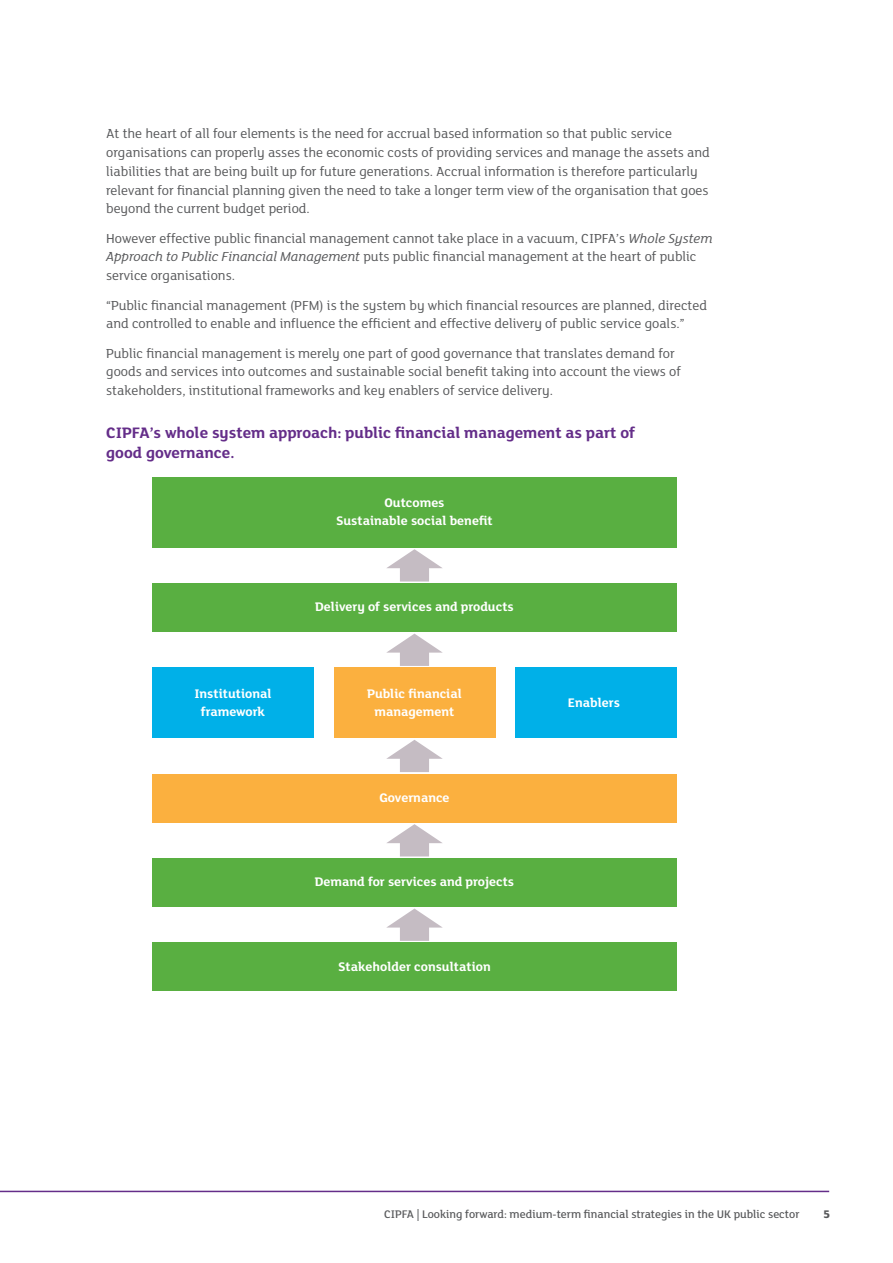
<style>
.page{position:relative;width:893px;height:1263px;background:#fff}
.page>*{position:absolute;margin:0;border:0;box-sizing:border-box;transform-origin:0 0}
.Subhead_B{font:700 16.5px/19.5px "FS Lola";color:#642d89}
.BODY_COPY{font:14.25px/18.8px "FS Lola";color:#57585a}
.t1{font:700 13.5px/17.9px "FS Lola";color:#fff;text-align:center}
.t2{font:500 12px "FS Lola";color:#57585a}
.t3{font:800 12px "FS Lola";color:#57585a}
.s1{font-style:italic}
</style>
<div class="page">
<hr style="left:0;top:1191px;width:829px;height:1px;background:#642d89">
<div style="left:152px;top:583px;width:525px;height:49px;background:#59af41"></div>
<div style="left:152px;top:774px;width:525px;height:48px;background:#fbb03f"></div>
<div style="left:152px;top:858px;width:525px;height:49px;background:#59af41"></div>
<div style="left:152px;top:943px;width:525px;height:48px;background:#59af41"></div>
<div style="left:152px;top:668px;width:162px;height:70px;background:#00b0e8"></div>
<div style="left:334px;top:668px;width:161px;height:70px;background:#fbb03f"></div>
<div style="left:515px;top:668px;width:162px;height:70px;background:#00b0e8"></div>
<div style="left:152px;top:477px;width:525px;height:70px;background:#59af41"></div>
<svg style="left:387px;top:549px;width:55px;height:32px"></svg>
<svg style="left:386px;top:634px;width:57px;height:32px"></svg>
<svg style="left:386px;top:740px;width:57px;height:32px"></svg>
<svg style="left:387px;top:824px;width:55px;height:32px"></svg>
<svg style="left:386px;top:908px;width:57px;height:33px"></svg>
<p class="BODY_COPY" style="left:106px;top:124px;width:605px">At the heart of all four elements is the need for accrual based information so that public service organisations can properly asses the economic costs of providing services and manage the assets and liabilities that are being built up for future generations. Accrual information is therefore particularly relevant for financial planning given the need to take a longer term view of the organisation that goes beyond the current budget period.</p>
<p class="BODY_COPY" style="left:106px;top:228px;width:608px">However effective public financial management cannot take place in a vacuum, CIPFA’s <span class="s1">Whole System<br>Approach to Public Financial Management</span> puts public financial management at the heart of public service organisations.</p>
<p class="BODY_COPY" style="left:106px;top:295px;width:602px">“Public financial management (PFM) is the system by which financial resources are planned, directed and controlled to enable and influence the efficient and effective delivery of public service goals.”</p>
<p class="BODY_COPY" style="left:106px;top:343px;width:576px">Public financial management is merely one part of good governance that translates demand for goods and services into outcomes and sustainable social benefit taking into account the views of stakeholders, institutional frameworks and key enablers of service delivery.</p>
<p class="Subhead_B" style="left:106px;top:422px;width:530px">CIPFA’s whole system approach: public financial management as part of good governance.</p>
<p class="t1" style="left:336px;top:493px;width:158px">Outcomes<br>Sustainable social benefit</p>
<p class="t1" style="left:315px;top:597px;width:200px">Delivery of services and products</p>
<p class="t1" style="left:194px;top:684px;width:79px">Institutional framework</p>
<p class="t1" style="left:367px;top:684px;width:96px">Public financial management</p>
<p class="t1" style="left:568px;top:693px;width:53px">Enablers</p>
<p class="t1" style="left:379px;top:788px;width:72px">Governance</p>
<p class="t1" style="left:315px;top:872px;width:201px">Demand for services and projects</p>
<p class="t1" style="left:338px;top:957px;width:154px">Stakeholder consultation</p>
<p class="t2" style="left:384px;top:1206px;width:417px">CIPFA | Looking forward: medium-term financial strategies in the UK public sector</p>
<p class="t3" style="left:823px;top:1206px;width:9px">5</p>
</div>
